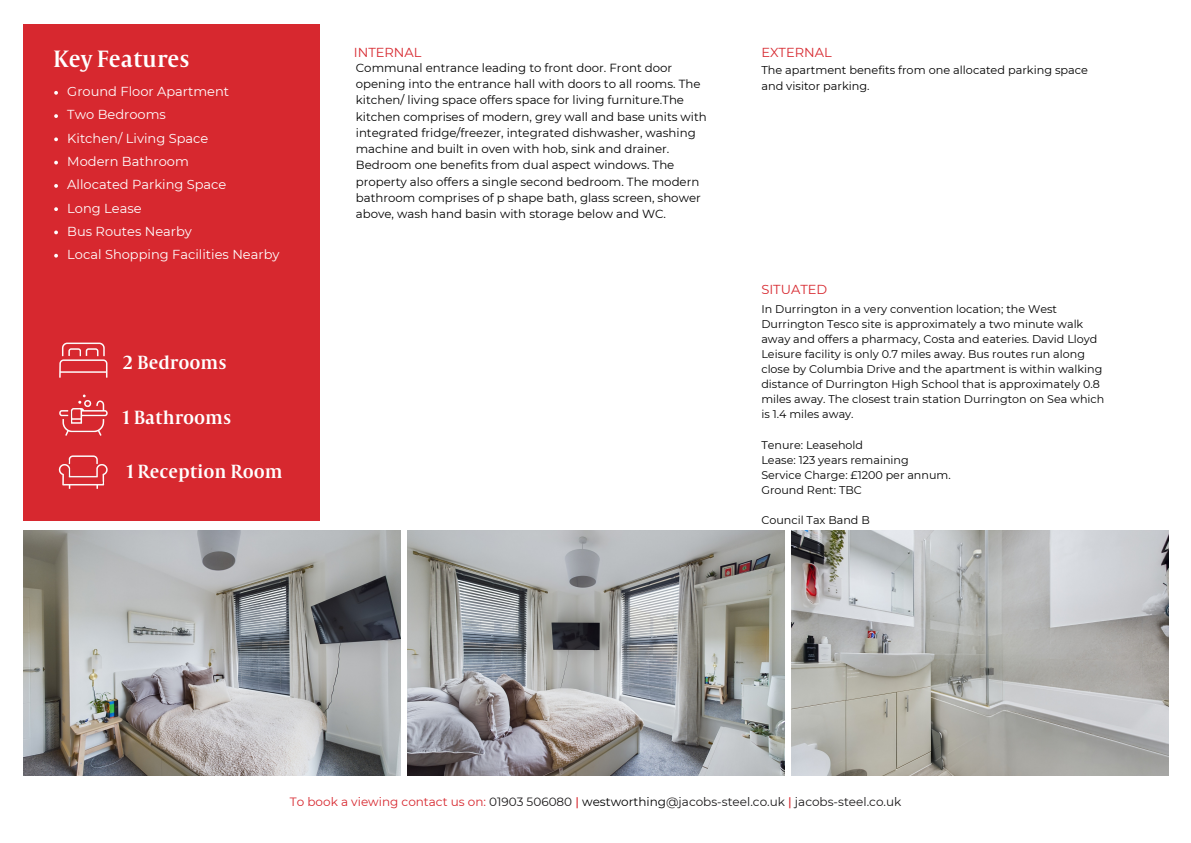
<style>
.page{position:relative;width:1191px;height:843px;background:#fff}
.page>*{position:absolute;margin:0;border:0;box-sizing:border-box;transform-origin:0 0}
.t1{font:26px "Capitolium Road";color:#fff}
.t2{font:21px "Capitolium Road";color:#fff}
.t3{font:13px "Montserrat";color:#fff}
.t4{font:13px "Montserrat";color:#d7282f}
.t5{font:12px "Montserrat";color:#191718}
.t6{font:11.8px/16.3px "Montserrat";color:#000}
.t7{font:11.3px/15.6px "Montserrat";color:#000}
.t8{font:11.1px/15px "Montserrat";color:#000}
.s1{color:#d7282f}
.s2{font-weight:500;color:#d7282f}
.s3{color:#000}
</style>
<div class="page">
<img style="left:23px;top:530px;width:377px;height:245px">
<img style="left:407px;top:530px;width:377px;height:245px">
<img style="left:791px;top:530px;width:377px;height:245px">
<div style="left:23px;top:25px;width:297px;height:496px;background:#d7282f"></div>
<img style="left:58px;top:455px;width:50px;height:34px">
<img style="left:59px;top:394px;width:49px;height:42px">
<img style="left:59px;top:342px;width:49px;height:36px">
<svg style="left:54px;top:91px;width:4px;height:4px"></svg>
<svg style="left:54px;top:114px;width:4px;height:4px"></svg>
<svg style="left:54px;top:137px;width:4px;height:4px"></svg>
<svg style="left:54px;top:161px;width:4px;height:3px"></svg>
<svg style="left:54px;top:184px;width:4px;height:4px"></svg>
<svg style="left:54px;top:207px;width:4px;height:4px"></svg>
<svg style="left:54px;top:230px;width:4px;height:4px"></svg>
<svg style="left:54px;top:254px;width:4px;height:3px"></svg>
<p class="t1" style="left:53px;top:50px;width:138px">Key Features</p>
<h3 class="t3" style="left:67px;top:84px;width:163px">Ground Floor Apartment</h3>
<h3 class="t3" style="left:67px;top:107px;width:100px">Two Bedrooms</h3>
<h4 class="t3" style="left:67px;top:130px;width:142px">Kitchen/ Living Space</h4>
<p class="t3" style="left:67px;top:153px;width:123px">Modern Bathroom</p>
<p class="t3" style="left:67px;top:177px;width:161px">Allocated Parking Space</p>
<p class="t3" style="left:67px;top:200px;width:76px">Long Lease</p>
<p class="t3" style="left:67px;top:223px;width:126px">Bus Routes Nearby</p>
<p class="t3" style="left:67px;top:246px;width:214px">Local Shopping Facilities Nearby</p>
<p class="t2" style="left:123px;top:355px;width:105px">2 Bedrooms</p>
<p class="t2" style="left:123px;top:410px;width:110px">1 Bathrooms</p>
<p class="t2" style="left:127px;top:464px;width:158px">1 Reception Room</p>
<h2 class="t4" style="left:354px;top:45px;width:69px">INTERNAL</h2>
<h2 class="t4" style="left:761px;top:45px;width:72px">EXTERNAL</h2>
<h2 class="t7" style="left:761px;top:62px;width:328px">The apartment benefits from one allocated parking space and visitor parking.</h2>
<p class="t6" style="left:356px;top:59px;width:352px">Communal entrance leading to front door. Front door opening into the entrance hall with doors to all rooms. The kitchen/ living space offers space for living furniture.The kitchen comprises of modern, grey wall and base units with integrated fridge/freezer, integrated dishwasher, washing machine and built in oven with hob, sink and drainer.<br>Bedroom one benefits from dual aspect windows. The property also offers a single second bedroom. The modern bathroom comprises of p shape bath, glass screen, shower above, wash hand basin with storage below and WC.</p>
<h4 class="t4" style="left:761px;top:281px;width:67px">SITUATED</h4>
<h3 class="t8" style="left:761px;top:302px;width:344px">In Durrington in a very convention location; the West Durrington Tesco site is approximately a two minute walk away and offers a pharmacy, Costa and eateries. David Lloyd Leisure facility is only 0.7 miles away. Bus routes run along close by Columbia Drive and the apartment is within walking distance of Durrington High School that is approximately 0.8 miles away. The closest train station Durrington on Sea which is 1.4 miles away.</h3>
<p class="t8" style="left:761px;top:437px;width:103px">Tenure: Leasehold</p>
<p class="t8" style="left:761px;top:452px;width:149px">Lease: 123 years remaining</p>
<p class="t8" style="left:761px;top:467px;width:191px">Service Charge: £1200 per annum.</p>
<p class="t8" style="left:761px;top:482px;width:102px">Ground Rent: TBC</p>
<p class="t8" style="left:761px;top:512px;width:110px">Council Tax Band B</p>
<p class="t5" style="left:290px;top:794px;width:613px"><span class="s1">To book a viewing contact us on:</span> 01903 506080 <span class="s2">|</span> <span class="s3">westworthing</span>@jacobs-steel.co.uk <span class="s2">|</span> jacobs-steel.co.uk</p>
</div>
